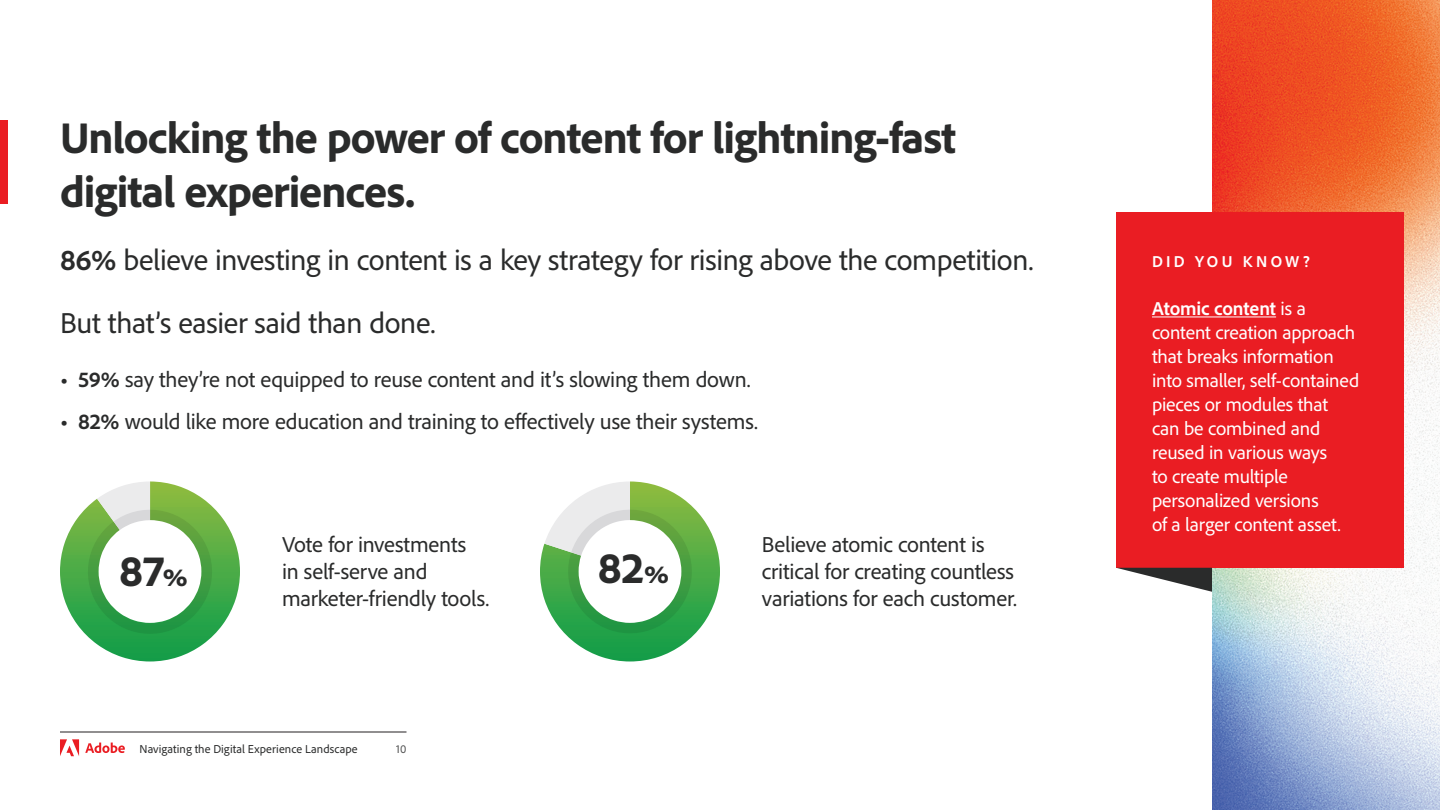
<style>
.page{position:relative;width:1440px;height:810px;background:#fff}
.page>*{position:absolute;margin:0;border:0;box-sizing:border-box;transform-origin:0 0}
.t1{font:800 45px/54px "Adobe Clean";letter-spacing:-.02em;color:#2a2b2b}
.t2{font:30px/63px "Adobe Clean";letter-spacing:-.01em;color:#2a2b2b}
.t3{font:22.5px/27px "Adobe Clean";letter-spacing:-.01em;color:#2a2b2b}
.t4{font:19.5px/24px "Adobe Clean";letter-spacing:-.01em;color:#fff}
.t5{font:700 16.5px "Adobe Clean";letter-spacing:.2em;color:#fff}
.t6{font:12px "Adobe Clean";letter-spacing:.01em;color:#2a2b2b}
.s1{font-weight:700}
.s2{font-size:30px}
</style>
<div class="page">
<img style="left:1212px;top:0;width:228px;height:810px">
<div style="left:1116px;top:212px;width:288px;height:356px;background:#ea1d23"></div>
<hr style="left:1152px;top:316px;width:124px;height:1px;background:#fff">
<svg style="left:1117px;top:568px;width:95px;height:24px"></svg>
<div style="left:0;top:120px;width:7px;height:84px;background:#ea1d23"></div>
<svg style="left:540px;top:482px;width:180px;height:180px"></svg>
<svg style="left:60px;top:481px;width:180px;height:181px"></svg>
<hr style="left:60px;top:732px;width:346px;height:1px;background:#231f20">
<svg style="left:60px;top:739px;width:65px;height:17px"></svg>
<h1 class="t1" style="left:60px;top:109px;width:898px">Unlocking the power of content for lightning-fast digital experiences.</h1>
<h2 class="t2" style="left:60px;top:228px;width:975px"><span class="s1">86%</span> believe investing in content is a key strategy for rising above the competition.<br>But that’s easier said than done.</h2>
<p class="t3" style="left:60px;top:365px;width:692px"><span class="s1">• 59%</span> say they’re not equipped to reuse content and it’s slowing them down.</p>
<p class="t3" style="left:60px;top:407px;width:700px"><span class="s1">• 82%</span> would like more education and training to effectively use their systems.</p>
<p class="t3" style="left:282px;top:530px;width:209px">Vote for investments<br>in self-serve and marketer-friendly tools.</p>
<p class="t3" style="left:762px;top:530px;width:257px">Believe atomic content is critical for creating countless variations for each customer.</p>
<h1 class="t1" style="left:119px;top:542px;width:70px">87<span class="s2">%</span></h1>
<h1 class="t1" style="left:598px;top:539px;width:73px">82<span class="s2">%</span></h1>
<p class="t6" style="left:140px;top:741px;width:220px">Navigating the Digital Experience Landscape</p>
<p class="t6" style="left:396px;top:741px;width:12px">10</p>
<p class="t5" style="left:1152px;top:251px;width:159px">DID YOU KNOW?</p>
<p class="t4" style="left:1152px;top:296px;width:209px"><span class="s1">Atomic content</span> is a content creation approach that breaks information into smaller, self-contained pieces or modules that can be combined and reused in various ways<br>to create multiple personalized versions<br>of a larger content asset.</p>
</div>
